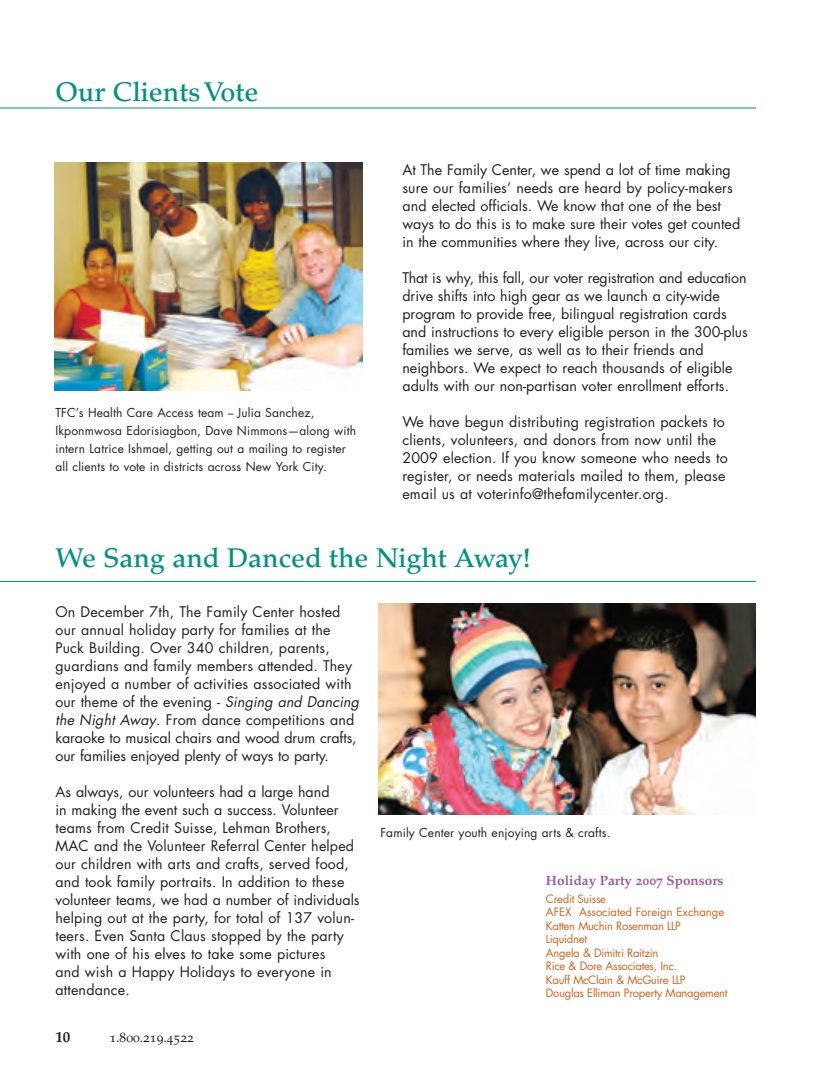
<style>
.page{position:relative;width:837px;height:1080px;background:#fff}
.page>*{position:absolute;margin:0;border:0;box-sizing:border-box;transform-origin:0 0}
.t1{font:500 27px "Palatino";color:#00937f}
.t2{font:700 15px "Palatino";color:#231f20}
.t3{font:14.25px/18px "Futura";letter-spacing:.01em;color:#231f20}
.t4{font:13.5px "Palatino Bold Os F";color:#9b5ba5}
.t5{font:13.5px "Palatino SC";color:#231f20}
.t6{font:12px/18px "Futura";letter-spacing:.01em;color:#231f20}
.t7{font:11.25px/13.5px "Futura";letter-spacing:-.025em;color:#d3621a}
.s1{font-style:italic}
</style>
<div class="page">
<img style="left:54px;top:162px;width:308px;height:229px">
<img style="left:379px;top:604px;width:377px;height:210px">
<hr style="left:0;top:108px;width:756px;height:1px;background:#00937f">
<hr style="left:0;top:581px;width:756px;height:1px;background:#00937f">
<h1 class="t1" style="left:55px;top:81px;width:204px">Our Clients Vote</h1>
<p class="t6" style="left:55px;top:405px;width:302px">TFC’s Health Care Access team -- Julia Sanchez, Ikponmwosa Edorisiagbon, Dave Nimmons—along with intern Latrice Ishmael, getting out a mailing to register all clients to vote in districts across New York City.</p>
<p class="t3" style="left:402px;top:162px;width:339px">At The Family Center, we spend a lot of time making sure our families’ needs are heard by policy-makers and elected officials. We know that one of the best ways to do this is to make sure their votes get counted in the communities where they live, across our city.</p>
<p class="t3" style="left:402px;top:270px;width:347px">That is why, this fall, our voter registration and education drive shifts into high gear as we launch a city-wide program to provide free, bilingual registration cards and instructions to every eligible person in the 300-plus families we serve, as well as to their friends and neighbors. We expect to reach thousands of eligible adults with our non-partisan voter enrollment efforts.</p>
<p class="t3" style="left:402px;top:414px;width:327px">We have begun distributing registration packets to clients, volunteers, and donors from now until the 2009 election. If you know someone who needs to register, or needs materials mailed to them, please email us at voterinfo@thefamilycenter.org.</p>
<h1 class="t1" style="left:55px;top:547px;width:477px">We Sang and Danced the Night Away!</h1>
<p class="t3" style="left:55px;top:604px;width:305px">On December 7th, The Family Center hosted our annual holiday party for families at the Puck Building. Over 340 children, parents, guardians and family members attended. They enjoyed a number of activities associated with our theme of the evening - <span class="s1">Singing and Dancing the Night Away</span>. From dance competitions and karaoke to musical chairs and wood drum crafts, our families enjoyed plenty of ways to party.</p>
<p class="t3" style="left:55px;top:784px;width:306px">As always, our volunteers had a large hand<br>in making the event such a success. Volunteer teams from Credit Suisse, Lehman Brothers, MAC and the Volunteer Referral Center helped our children with arts and crafts, served food, and took family portraits. In addition to these volunteer teams, we had a number of individuals helping out at the party, for total of 137 volun&shy;teers. Even Santa Claus stopped by the party with one of his elves to take some pictures<br>and wish a Happy Holidays to everyone in attendance.</p>
<p class="t6" style="left:380px;top:825px;width:231px">Family Center youth enjoying arts &amp; crafts.</p>
<p class="t4" style="left:546px;top:875px;width:179px">Holiday Party 2007 Sponsors</p>
<p class="t7" style="left:546px;top:893px;width:183px">Credit Suisse<br>AFEX Associated Foreign Exchange<br>Katten Muchin Rosenman LLP<br>Liquidnet<br>Angela &amp; Dimitri Raitzin<br>Rice &amp; Dore Associates, Inc.<br>Kauff McClain &amp; McGuire LLP<br>Douglas Elliman Property Management</p>
<p class="t2" style="left:55px;top:1028px;width:16px">10</p>
<p class="t5" style="left:109px;top:1032px;width:86px">1.800.219.4522</p>
</div>
